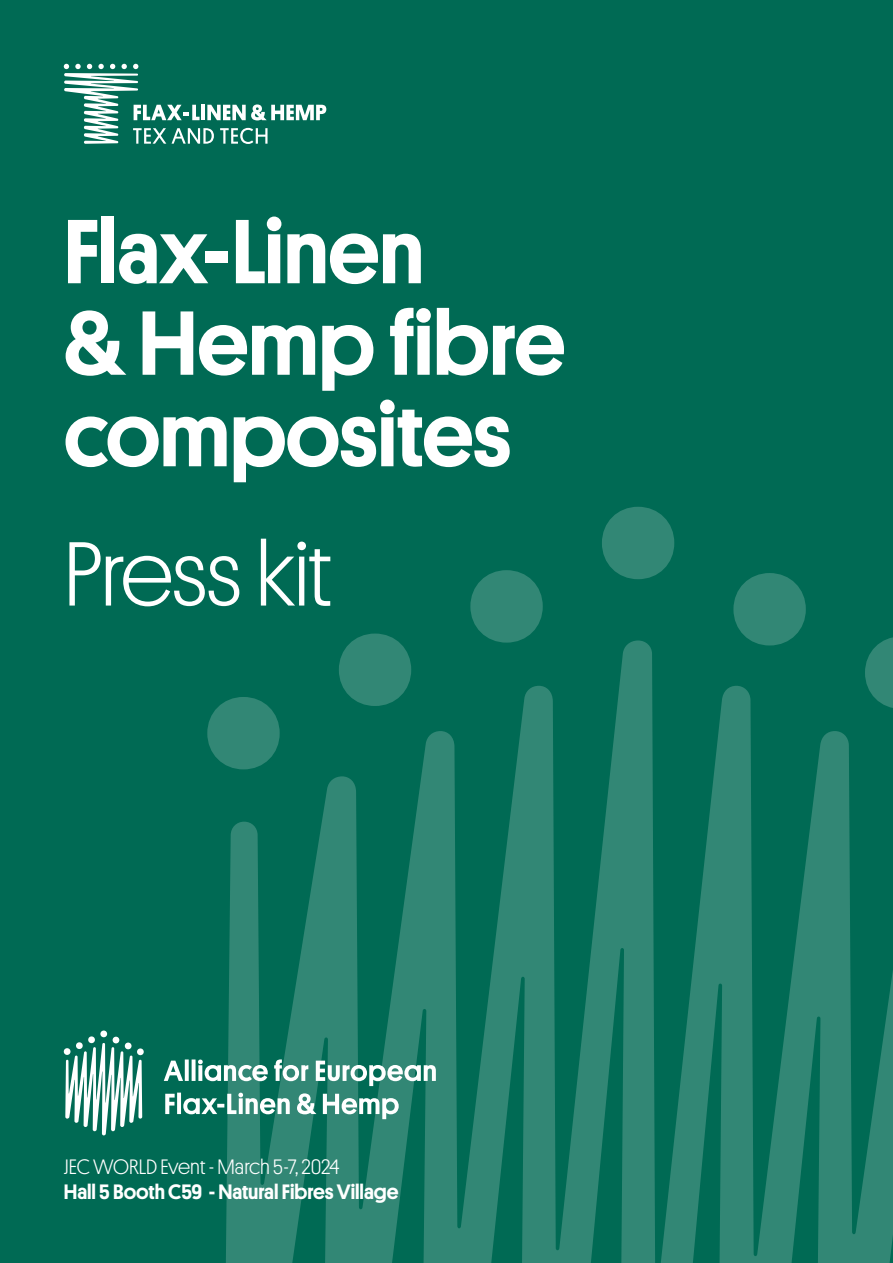
<style>
.page{position:relative;width:893px;height:1263px;background:#006a54}
.page>*{position:absolute;margin:0;border:0;box-sizing:border-box;transform-origin:0 0}
.t1{font:500 91.5px/91.5px "Platform";letter-spacing:-.005em;color:#fff}
.t2{font:300 91.5px "Platform";letter-spacing:-.015em;color:#fff}
.t3{font:500 21px "Platform";color:#fff}
.t4{font:300 21px "Platform";letter-spacing:-.01em;color:#fff}
</style>
<div class="page">
<svg style="left:64px;top:64px;width:262px;height:80px"></svg>
<svg style="left:207px;top:507px;width:686px;height:756px"></svg>
<svg style="left:165px;top:1092px;width:234px;height:27px"></svg>
<svg style="left:164px;top:1059px;width:272px;height:27px"></svg>
<svg style="left:64px;top:1030px;width:80px;height:105px"></svg>
<h1 class="t1" style="left:64px;top:200px;width:503px">Flax-Linen<br>&amp; Hemp fibre composites</h1>
<h1 class="t2" style="left:64px;top:508px;width:270px">Press kit</h1>
<p class="t4" style="left:64px;top:1152px;width:277px">JEC WORLD Event - March 5-7, 2024</p>
<p class="t3" style="left:64px;top:1177px;width:336px">Hall 5 Booth C59 - Natural Fibres Village</p>
</div>
